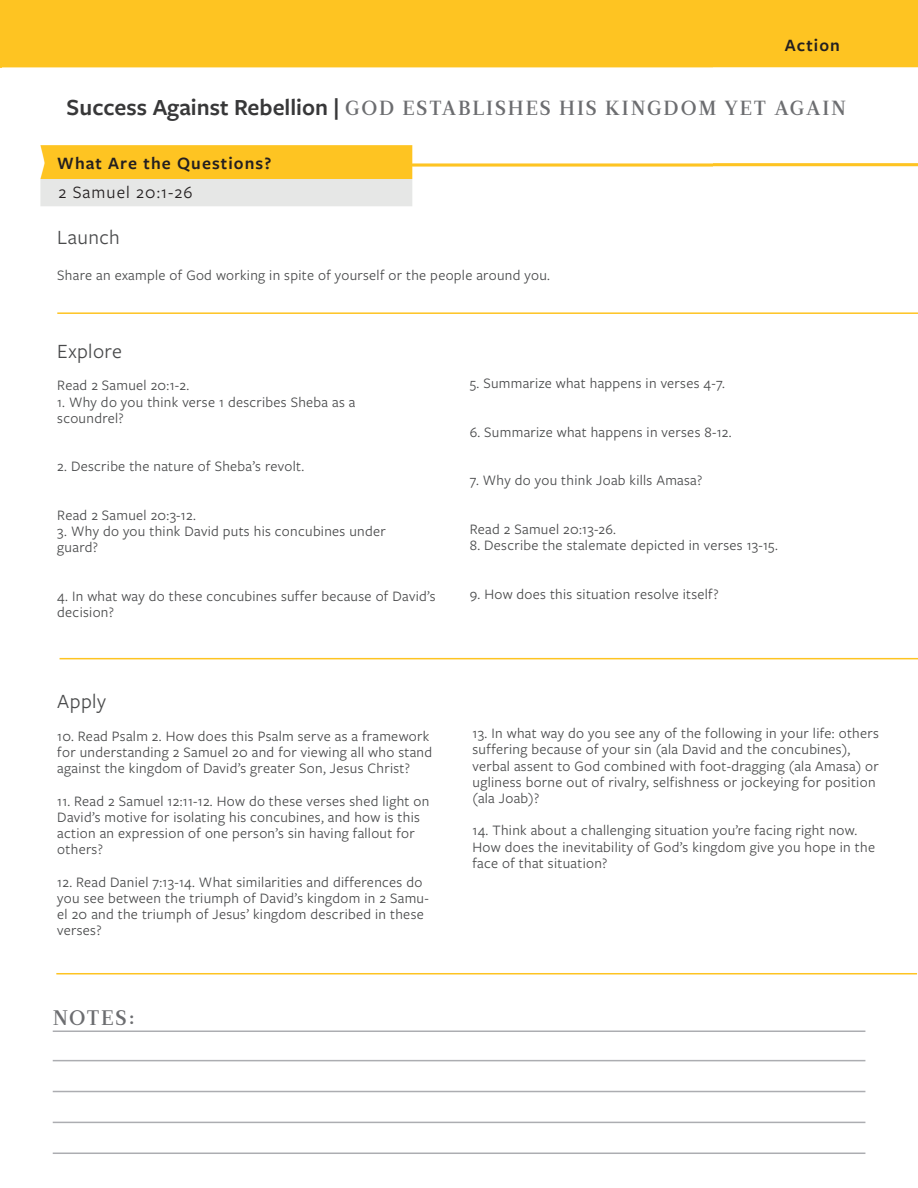
<style>
.page{position:relative;width:918px;height:1188px;background:#fff}
.page>*{position:absolute;margin:0;border:0;box-sizing:border-box;transform-origin:0 0}
.t1{font:21px "Freight Sans Pro";letter-spacing:.02em;color:#494a4b}
.t2{font:21px "Leitura Roman 3";letter-spacing:.07em;color:#6c6d70}
.t3{font:20.4px "Leitura Roman 3";letter-spacing:.095em;color:#6c6d70}
.t4{font:600 18px "Freight Sans Pro";letter-spacing:.06em;color:#231f20}
.t5{font:18px "Freight Sans Pro";letter-spacing:.06em;color:#231f20}
.t6{font:15px/16.2px "Freight Sans Pro";letter-spacing:.02em;color:#494a4b}
.s1{font-family:"Freight Sans Pro";font-weight:600;font-size:24px;color:#383839}
</style>
<div class="page">
<img style="left:0;top:0;width:918px;height:1154px">
<hr style="left:57px;top:312px;width:861px;height:2px;background:#fec422">
<hr style="left:60px;top:658px;width:858px;height:1px;background:#fec422">
<hr style="left:56px;top:973px;width:861px;height:1px;background:#fec422">
<hr style="left:53px;top:1031px;width:812px;height:1px;background:#acadb1">
<hr style="left:53px;top:1060px;width:812px;height:1px;background:#acadb1">
<hr style="left:53px;top:1091px;width:812px;height:1px;background:#acadb1">
<hr style="left:53px;top:1122px;width:812px;height:1px;background:#acadb1">
<hr style="left:53px;top:1153px;width:812px;height:1px;background:#acadb1">
<p class="t4" style="left:785px;top:33px;width:57px">Action</p>
<h2 class="t3" style="left:67px;top:94px;width:781px"><span class="s1">Success Against Rebellion |</span> GOD ESTABLISHES HIS KINGDOM YET AGAIN</h2>
<p class="t4" style="left:57px;top:150px;width:216px">What Are the Questions?</p>
<p class="t5" style="left:59px;top:180px;width:136px">2 Samuel 20:1-26</p>
<h1 class="t1" style="left:57px;top:223px;width:64px">Launch</h1>
<p class="t6" style="left:57px;top:266px;width:494px">Share an example of God working in spite of yourself or the people around you.</p>
<h1 class="t1" style="left:57px;top:337px;width:66px">Explore</h1>
<p class="t6" style="left:57px;top:377px;width:133px">Read 2 Samuel 20:1-2.</p>
<p class="t6" style="left:57px;top:393px;width:300px">1. Why do you think verse 1 describes Sheba as a scoundrel?</p>
<p class="t6" style="left:57px;top:458px;width:248px">2. Describe the nature of Sheba’s revolt.</p>
<p class="t6" style="left:57px;top:506px;width:140px">Read 2 Samuel 20:3-12.</p>
<p class="t6" style="left:57px;top:523px;width:330px">3. Why do you think David puts his concubines under guard?</p>
<p class="t6" style="left:57px;top:587px;width:380px">4. In what way do these concubines suffer because of David’s decision?</p>
<h1 class="t1" style="left:57px;top:688px;width:50px">Apply</h1>
<p class="t6" style="left:57px;top:727px;width:376px">10. Read Psalm 2. How does this Psalm serve as a framework for understanding 2 Samuel 20 and for viewing all who stand against the kingdom of David’s greater Son, Jesus Christ?</p>
<p class="t6" style="left:57px;top:792px;width:374px">11. Read 2 Samuel 12:11-12. How do these verses shed light on David’s motive for isolating his concubines, and how is this action an expression of one person’s sin having fallout for others?</p>
<p class="t6" style="left:57px;top:873px;width:373px">12. Read Daniel 7:13-14. What similarities and differences do you see between the triumph of David’s kingdom in 2 Samu&shy;el 20 and the triumph of Jesus’ kingdom described in these verses?</p>
<h1 class="t2" style="left:53px;top:1003px;width:84px">NOTES:</h1>
<p class="t6" style="left:470px;top:375px;width:257px">5. Summarize what happens in verses 4-7.</p>
<p class="t6" style="left:470px;top:423px;width:263px">6. Summarize what happens in verses 8-12.</p>
<p class="t6" style="left:470px;top:472px;width:234px">7. Why do you think Joab kills Amasa?</p>
<p class="t6" style="left:470px;top:520px;width:148px">Read 2 Samuel 20:13-26.</p>
<p class="t6" style="left:470px;top:537px;width:310px">8. Describe the stalemate depicted in verses 13-15.</p>
<p class="t6" style="left:470px;top:585px;width:250px">9. How does this situation resolve itself?</p>
<p class="t6" style="left:472px;top:725px;width:408px">13. In what way do you see any of the following in your life: others suffering because of your sin (ala David and the concubines), verbal assent to God combined with foot-dragging (ala Amasa) or ugliness borne out of rivalry, selfishness or jockeying for position (ala Joab)?</p>
<p class="t6" style="left:472px;top:822px;width:404px">14. Think about a challenging situation you’re facing right now.<br>How does the inevitability of God’s kingdom give you hope in the face of that situation?</p>
</div>
